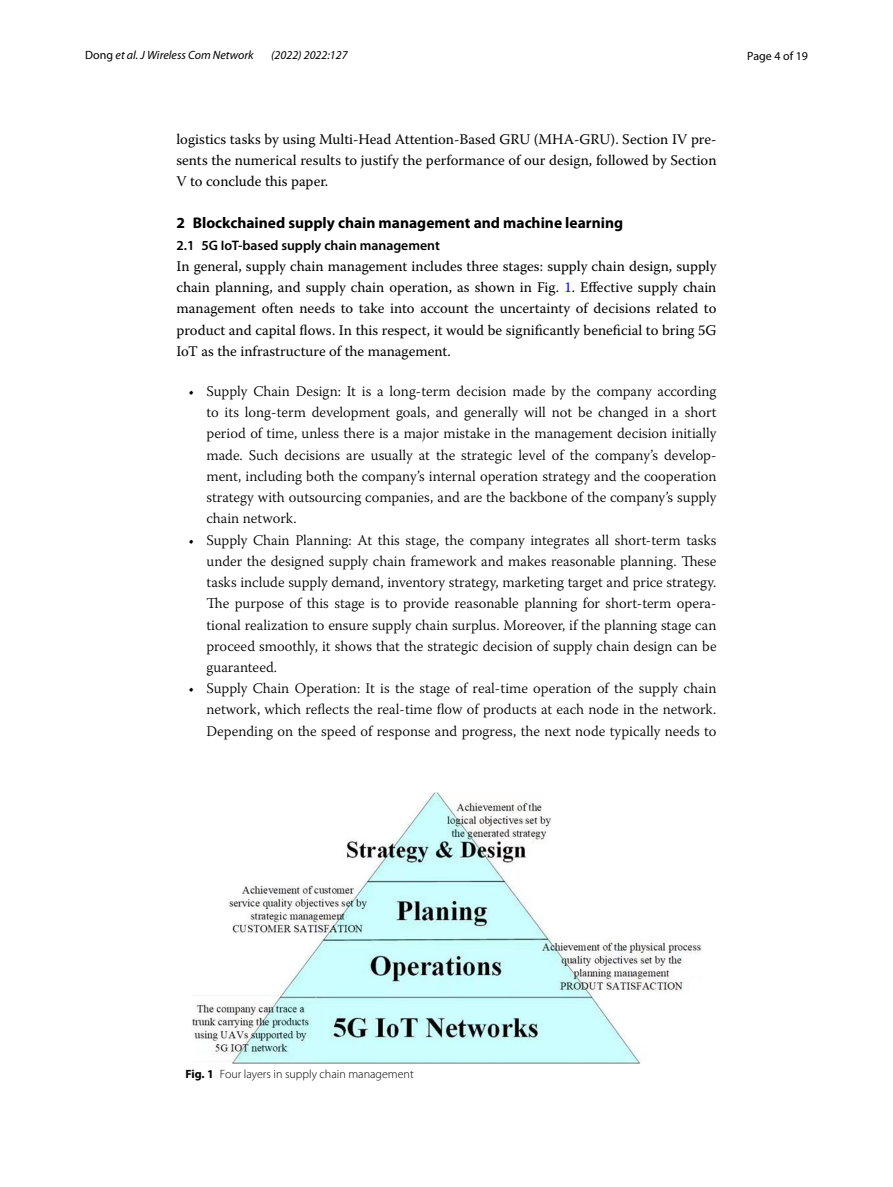
<style>
.page{position:relative;width:893px;height:1187px;background:#fff}
.page>*{position:absolute;margin:0;border:0;box-sizing:border-box;transform-origin:0 0}
.t1{font:700 15.45px "Myriad Pro";color:#000}
.t2{font:300 14.7px/21.3px "Warnock Pro";color:#000;text-align:justify}
.t3{font:14.7px/21.3px "Warnock Pro";color:#000;text-align:justify}
.t4{font:600 13.8px "Myriad Pro";color:#000}
.t5{font:italic 12px "Myriad Pro";color:#000}
.t6{font:300 12px "Myriad Pro";color:#000}
.t7{font:12px "Myriad Pro";color:#000}
.s1{font-style:normal}
.s2{color:#00f}
.s3{font-weight:700}
</style>
<div class="page">
<img style="left:192px;top:792px;width:510px;height:271px">
<p class="t5" style="left:85px;top:48px;width:170px"><span class="s1">Dong</span> et al. J Wireless Com Network</p>
<p class="t5" style="left:271px;top:48px;width:78px">(2022) 2022:127</p>
<p class="t7" style="left:747px;top:48px;width:62px">Page 4 of 19</p>
<p class="t3" style="left:176px;top:128px;width:542px">logistics tasks by using Multi-Head Attention-Based GRU (MHA-GRU). Section IV pre&shy;sents the numerical results to justify the performance of our design, followed by Section V to conclude this paper.</p>
<p class="t1" style="left:176px;top:213px;width:448px">2 Blockchained supply chain management and machine learning</p>
<p class="t4" style="left:176px;top:236px;width:265px">2.1 5G IoT‑based supply chain management</p>
<p class="t3" style="left:176px;top:255px;width:542px">In general, supply chain management includes three stages: supply chain design, supply chain planning, and supply chain operation, as shown in Fig. <span class="s2">1</span>. Effective supply chain management often needs to take into account the uncertainty of decisions related to product and capital flows. In this respect, it would be significantly beneficial to bring 5G IoT as the infrastructure of the management.</p>
<p class="t2" style="left:206px;top:380px;width:512px;text-indent:-18px">• Supply Chain Design: It is a long-term decision made by the company according to its long-term development goals, and generally will not be changed in a short period of time, unless there is a major mistake in the management decision initially made. Such decisions are usually at the strategic level of the company’s develop&shy;ment, including both the company’s internal operation strategy and the cooperation strategy with outsourcing companies, and are the backbone of the company’s supply chain network.</p>
<p class="t2" style="left:206px;top:529px;width:512px;text-indent:-18px">• Supply Chain Planning: At this stage, the company integrates all short-term tasks under the designed supply chain framework and makes reasonable planning. These tasks include supply demand, inventory strategy, marketing target and price strategy.<br>The purpose of this stage is to provide reasonable planning for short-term opera&shy;tional realization to ensure supply chain surplus. Moreover, if the planning stage can proceed smoothly, it shows that the strategic decision of supply chain design can be guaranteed.</p>
<p class="t2" style="left:206px;top:677px;width:512px;text-indent:-18px">• Supply Chain Operation: It is the stage of real-time operation of the supply chain network, which reflects the real-time flow of products at each node in the network.<br>Depending on the speed of response and progress, the next node typically needs to</p>
<p class="t6" style="left:185px;top:1067px;width:230px"><span class="s3">Fig. 1</span> Four layers in supply chain management</p>
</div>
